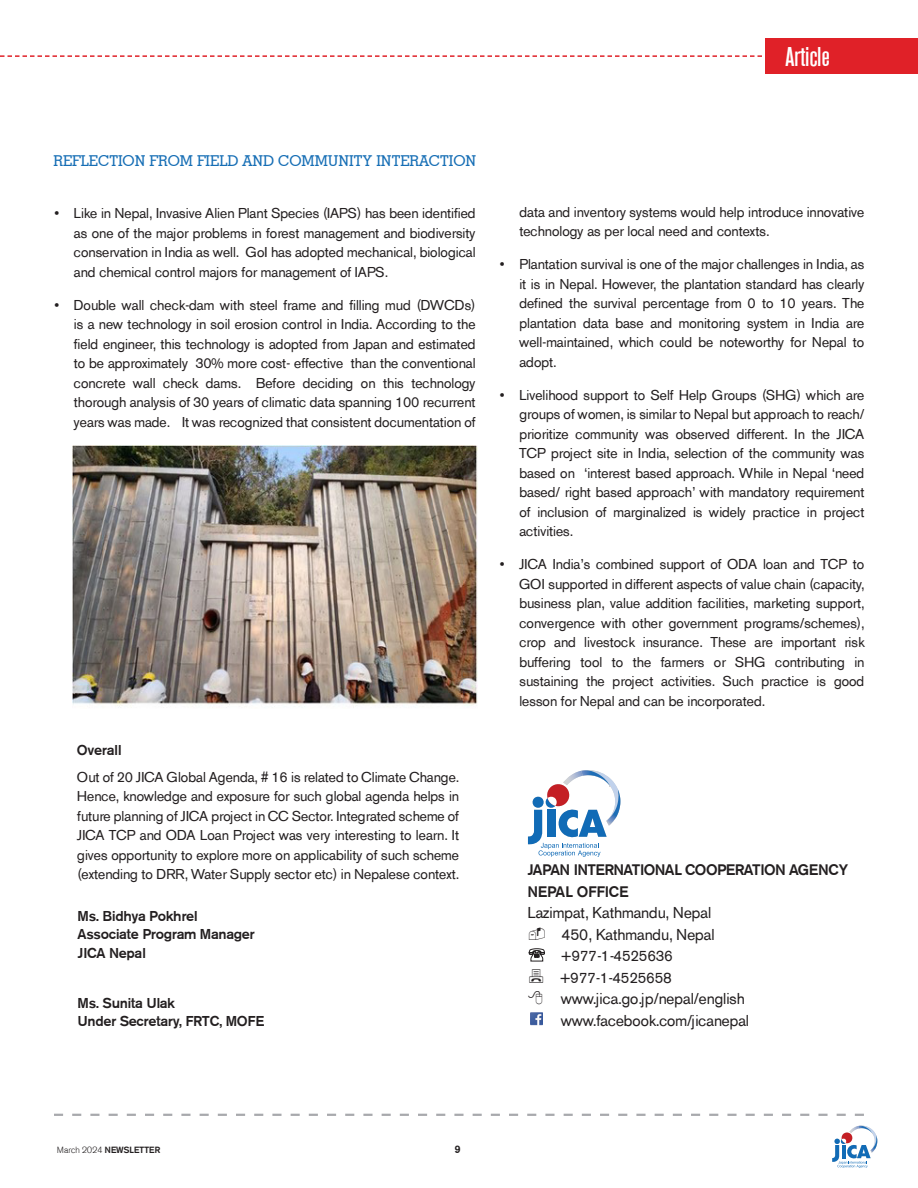
<style>
.page{position:relative;width:918px;height:1188px;background:#fff}
.page>*{position:absolute;margin:0;border:0;box-sizing:border-box;transform-origin:0 0}
.t1{font:500 27px "A750 Sans Cd";color:#fff}
.Body{font:15.75px/21.5px "A750 Sans";color:#231f20;text-align:right}
.Body-2{font:500 15.15px/21.5px "A750 Sans";letter-spacing:-.02em;color:#231f20}
.Subhead{font:500 15px "Geometric Slab 703 BT";color:#166eb5}
.Body-3{font:15px/21.5px "A750 Sans";color:#231f20}
.BODY{font:14.25px/19.5px "A750 Sans";color:#231f20;text-align:justify}
.BODY-2{font:500 14.25px "A750 Sans";color:#231f20}
.t2{font:500 10.8px "A750 Sans";color:#231f20}
.t3{font:500 9px "A750 Sans";color:#231f20}
.s1{font-size:15.75px}
.s2{font-weight:300}
</style>
<div class="page">
<svg style="left:54px;top:1114px;width:810px;height:2px"></svg>
<svg style="left:832px;top:1126px;width:46px;height:42px"></svg>
<svg style="left:528px;top:770px;width:93px;height:87px"></svg>
<svg style="left:530px;top:1012px;width:13px;height:13px"></svg>
<svg style="left:0;top:55px;width:766px;height:2px"></svg>
<div style="left:766px;top:39px;width:152px;height:35px;background:#e02128"></div>
<img style="left:72px;top:446px;width:405px;height:261px">
<p class="t1" style="left:786px;top:42px;width:46px">Article</p>
<p class="Subhead" style="left:53px;top:151px;width:424px">REFLECTION FROM FIELD AND COMMUNITY INTERACTION</p>
<p class="BODY" style="left:74px;top:203px;width:403px;text-indent:-20px">• Like in Nepal, Invasive Alien Plant Species (IAPS) has been identified as one of the major problems in forest management and biodiversity conservation in India as well. GoI has adopted mechanical, biological and chemical control majors for management of IAPS.</p>
<p class="BODY" style="left:74px;top:295px;width:403px;text-indent:-20px">• Double wall check-dam with steel frame and filling mud (DWCDs) is a new technology in soil erosion control in India. According to the field engineer, this technology is adopted from Japan and estimated to be approximately 30% more cost- effective than the conventional concrete wall check dams. Before deciding on this technology thorough analysis of 30 years of climatic data spanning 100 recurrent years was made. It was recognized that consistent documentation of</p>
<p class="BODY-2" style="left:77px;top:742px;width:46px">Overall</p>
<p class="BODY" style="left:77px;top:767px;width:383px">Out of 20 JICA Global Agenda, # 16 is related to Climate Change.<br>Hence, knowledge and exposure for such global agenda helps in future planning of JICA project in CC Sector. Integrated scheme of JICA TCP and ODA Loan Project was very interesting to learn. It gives opportunity to explore more on applicability of such scheme (extending to DRR, Water Supply sector etc) in Nepalese context.</p>
<p class="BODY-2" style="left:78px;top:908px;width:121px">Ms. Bidhya Pokhrel</p>
<p class="BODY-2" style="left:78px;top:926px;width:178px">Associate Program Manager</p>
<p class="BODY-2" style="left:78px;top:945px;width:69px">JICA Nepal</p>
<p class="BODY-2" style="left:78px;top:995px;width:99px">Ms. Sunita Ulak</p>
<p class="BODY-2" style="left:78px;top:1013px;width:188px">Under Secretary, FRTC, MOFE</p>
<p class="BODY" style="left:519px;top:202px;width:346px">data and inventory systems would help introduce innovative technology as per local need and contexts.</p>
<p class="BODY" style="left:519px;top:255px;width:347px;text-indent:-20px">• Plantation survival is one of the major challenges in India, as it is in Nepal. However, the plantation standard has clearly defined the survival percentage from 0 to 10 years. The plantation data base and monitoring system in India are well-maintained, which could be noteworthy for Nepal to adopt.</p>
<p class="BODY" style="left:519px;top:385px;width:347px;text-indent:-20px">• Livelihood support to Self Help Groups (SHG) which are groups of women, is similar to Nepal but approach to reach/ prioritize community was observed different. In the JICA TCP project site in India, selection of the community was based on ‘interest based approach. While in Nepal ‘need based/ right based approach’ with mandatory requirement of inclusion of marginalized is widely practice in project activities.</p>
<p class="BODY" style="left:519px;top:555px;width:347px;text-indent:-20px">• JICA India’s combined support of ODA loan and TCP to GOI supported in different aspects of value chain (capacity, business plan, value addition facilities, marketing support, convergence with other government programs/schemes), crop and livestock insurance. These are important risk buffering tool to the farmers or SHG contributing in sustaining the project activities. Such practice is good lesson for Nepal and can be incorporated.</p>
<p class="Body-2" style="left:528px;top:859px;width:322px">JAPAN INTERNATIONAL COOPERATION AGENCY<br>NEPAL OFFICE</p>
<p class="Body" style="left:528px;top:902px;width:188px">Lazimpat, Kathmandu, Nepal<br>450, Kathmandu, Nepal</p>
<p class="Body-3" style="left:560px;top:945px;width:114px"><span class="s1">+</span>977-1-4525636 <span class="s1">+</span>977-1-4525658</p>
<p class="Body" style="left:561px;top:988px;width:185px">www.jica.go.jp/nepal/english</p>
<p class="Body" style="left:561px;top:1009px;width:189px">www.facebook.com/jicanepal</p>
<p class="t3" style="left:57px;top:1144px;width:105px"><span class="s2">March 2024</span> NEWSLETTER</p>
<p class="t2" style="left:455px;top:1143px;width:7px">9</p>
</div>
